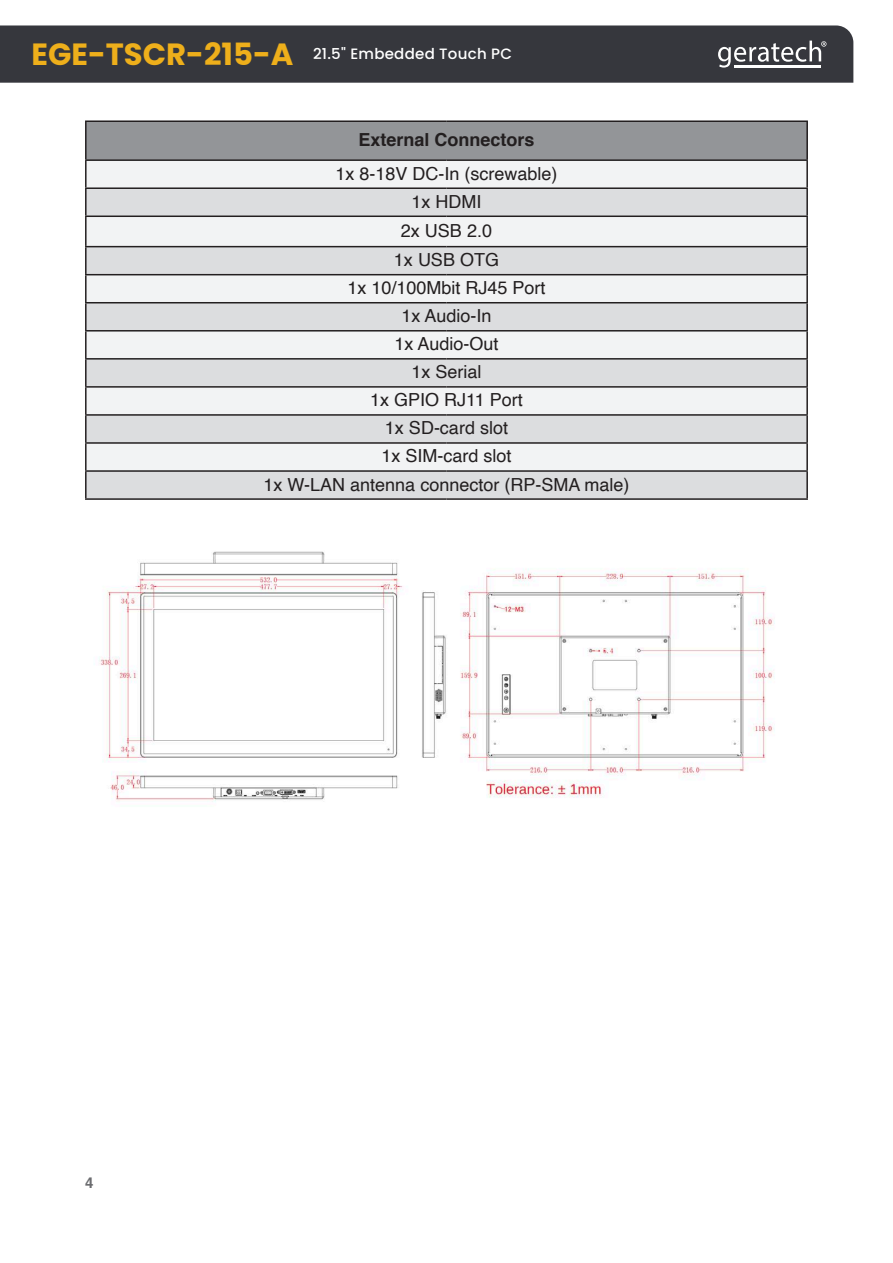
<style>
.page{position:relative;width:893px;height:1263px;background:#fff}
.page>*{position:absolute;margin:0;border:0;box-sizing:border-box;transform-origin:0 0}
.Paragraph{font:18px "Helvetica";color:#231f20}
.Paragraph-2{font:700 18px "Helvetica";color:#231f20}
.t1{font:500 15px "Poppins";letter-spacing:.015em;color:#fff}
.t2{font:700 15px "Helvetica";color:#6c6d70}
.s1{font-weight:700;font-size:30.75px;color:#eeaf1b}
</style>
<div class="page">
<div style="left:0;top:25px;width:853px;height:58px;background:#36373d"></div>
<svg style="left:718px;top:41px;width:108px;height:27px"></svg>
<hr style="left:762px;top:65px;width:30px;height:2px;background:#fff">
<hr style="left:792px;top:65px;width:29px;height:2px;background:#fff">
<hr style="left:734px;top:65px;width:28px;height:2px;background:#fff">
<div style="left:86px;top:121px;width:721px;height:39px;background:#939598"></div>
<div style="left:87px;top:161px;width:719px;height:26px;background:#f2f3f4"></div>
<svg style="left:87px;top:189px;width:719px;height:309px;fill:#dcdddf"></svg>
<hr style="left:85px;top:120px;width:361px;height:2px;background:#231f20">
<hr style="left:85px;top:122px;width:2px;height:37px;background:#231f20">
<hr style="left:446px;top:120px;width:362px;height:2px;background:#231f20">
<hr style="left:806px;top:122px;width:2px;height:37px;background:#231f20">
<hr style="left:85px;top:159px;width:361px;height:2px;background:#231f20">
<hr style="left:85px;top:161px;width:2px;height:26px;background:#231f20">
<hr style="left:446px;top:159px;width:362px;height:2px;background:#231f20">
<hr style="left:806px;top:161px;width:2px;height:26px;background:#231f20">
<hr style="left:85px;top:187px;width:361px;height:2px;background:#231f20">
<hr style="left:85px;top:189px;width:2px;height:26px;background:#231f20">
<hr style="left:446px;top:187px;width:362px;height:2px;background:#231f20">
<hr style="left:806px;top:189px;width:2px;height:26px;background:#231f20">
<hr style="left:85px;top:215px;width:361px;height:2px;background:#231f20">
<hr style="left:85px;top:217px;width:2px;height:29px;background:#231f20">
<hr style="left:446px;top:215px;width:362px;height:2px;background:#231f20">
<hr style="left:806px;top:217px;width:2px;height:29px;background:#231f20">
<hr style="left:85px;top:246px;width:361px;height:1px;background:#231f20">
<hr style="left:85px;top:247px;width:2px;height:27px;background:#231f20">
<hr style="left:446px;top:246px;width:362px;height:1px;background:#231f20">
<hr style="left:806px;top:247px;width:2px;height:27px;background:#231f20">
<hr style="left:85px;top:274px;width:361px;height:1px;background:#231f20">
<hr style="left:85px;top:275px;width:2px;height:27px;background:#231f20">
<hr style="left:446px;top:274px;width:362px;height:1px;background:#231f20">
<hr style="left:806px;top:275px;width:2px;height:27px;background:#231f20">
<hr style="left:85px;top:302px;width:361px;height:1px;background:#231f20">
<hr style="left:85px;top:303px;width:2px;height:27px;background:#231f20">
<hr style="left:446px;top:302px;width:362px;height:1px;background:#231f20">
<hr style="left:806px;top:303px;width:2px;height:27px;background:#231f20">
<hr style="left:85px;top:330px;width:361px;height:1px;background:#231f20">
<hr style="left:85px;top:331px;width:2px;height:27px;background:#231f20">
<hr style="left:446px;top:330px;width:362px;height:1px;background:#231f20">
<hr style="left:806px;top:331px;width:2px;height:27px;background:#231f20">
<hr style="left:85px;top:358px;width:361px;height:2px;background:#231f20">
<hr style="left:85px;top:360px;width:2px;height:26px;background:#231f20">
<hr style="left:446px;top:358px;width:362px;height:2px;background:#231f20">
<hr style="left:806px;top:360px;width:2px;height:26px;background:#231f20">
<hr style="left:85px;top:386px;width:361px;height:2px;background:#231f20">
<hr style="left:85px;top:388px;width:2px;height:26px;background:#231f20">
<hr style="left:446px;top:386px;width:362px;height:2px;background:#231f20">
<hr style="left:806px;top:388px;width:2px;height:26px;background:#231f20">
<hr style="left:85px;top:414px;width:361px;height:2px;background:#231f20">
<hr style="left:85px;top:416px;width:2px;height:26px;background:#231f20">
<hr style="left:446px;top:414px;width:362px;height:2px;background:#231f20">
<hr style="left:806px;top:416px;width:2px;height:26px;background:#231f20">
<hr style="left:85px;top:442px;width:361px;height:2px;background:#231f20">
<hr style="left:85px;top:444px;width:2px;height:26px;background:#231f20">
<hr style="left:446px;top:442px;width:362px;height:2px;background:#231f20">
<hr style="left:806px;top:444px;width:2px;height:26px;background:#231f20">
<hr style="left:85px;top:470px;width:361px;height:2px;background:#231f20">
<hr style="left:85px;top:472px;width:2px;height:26px;background:#231f20">
<hr style="left:446px;top:470px;width:362px;height:2px;background:#231f20">
<hr style="left:806px;top:472px;width:2px;height:26px;background:#231f20">
<hr style="left:85px;top:498px;width:361px;height:2px;background:#231f20">
<hr style="left:446px;top:498px;width:362px;height:2px;background:#231f20">
<img style="left:99px;top:551px;width:676px;height:251px">
<p class="t1" style="left:31px;top:45px;width:482px"><span class="s1">EGE-TSCR-215-A</span> 21.5" Embedded Touch PC</p>
<p class="Paragraph-2" style="left:358px;top:125px;width:178px">External Connectors</p>
<p class="Paragraph" style="left:335px;top:159px;width:224px">1x 8-18V DC-In (screwable)</p>
<p class="Paragraph" style="left:411px;top:188px;width:72px">1x HDMI</p>
<p class="Paragraph" style="left:401px;top:217px;width:93px">2x USB 2.0</p>
<p class="Paragraph" style="left:394px;top:246px;width:107px">1x USB OTG</p>
<p class="Paragraph" style="left:347px;top:274px;width:200px">1x 10/100Mbit RJ45 Port</p>
<p class="Paragraph" style="left:401px;top:302px;width:92px">1x Audio-In</p>
<p class="Paragraph" style="left:394px;top:330px;width:106px">1x Audio-Out</p>
<p class="Paragraph" style="left:411px;top:358px;width:72px">1x Serial</p>
<p class="Paragraph" style="left:370px;top:386px;width:154px">1x GPIO RJ11 Port</p>
<p class="Paragraph" style="left:385px;top:414px;width:125px">1x SD-card slot</p>
<p class="Paragraph" style="left:381px;top:442px;width:132px">1x SIM-card slot</p>
<p class="Paragraph" style="left:264px;top:470px;width:367px">1x W-LAN antenna connector (RP-SMA male)</p>
<p class="t2" style="left:85px;top:1171px;width:10px">4</p>
</div>
